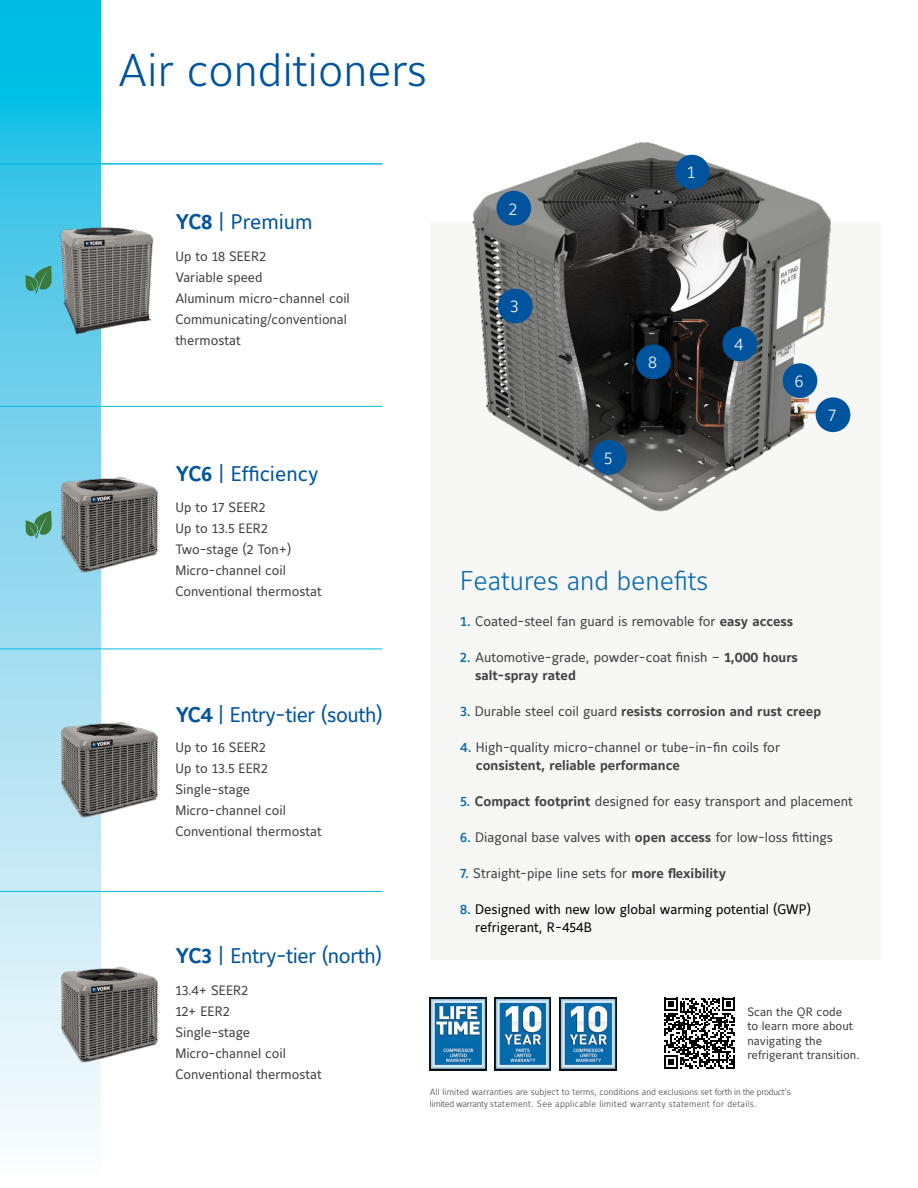
<style>
.page{position:relative;width:918px;height:1188px;background:#fff}
.page>*{position:absolute;margin:0;border:0;box-sizing:border-box;transform-origin:0 0}
.t1{font:300 45.6px "Maurea Jci Lf ML";color:#00549e}
.t2{font:300 27px "Maurea Jci Lf ML";color:#0669ab}
.t3{font:21px "Maurea Jci Lf ML";letter-spacing:-.02em;color:#00549e}
.t4{font:21px "Maurea Jci Lf ML";color:#00549e}
.t5{font:300 17.1px "Maurea Jci Lf ML";color:#fff}
.t6{font:13.65px/18px "Maurea Jci Lf ML";color:#414042}
.t7{font:13.65px/18px "Maurea Jci Lf ML";color:#000}
.t8{font:700 13.65px "Maurea Jci Lf ML";color:#414042}
.t9{font:13.5px/21px "Maurea Jci Lf ML";color:#414042}
.t10{font:12px/14.4px "Maurea Jci Lf ML";color:#414042}
.t11{font:300 9px/12px "Maurea Jci Lf ML";letter-spacing:.01em;color:#414042}
.s1{font-weight:700}
.s2{font-weight:500;color:#0669ab}
.s3{font-weight:400}
</style>
<div class="page">
<svg style="left:0;top:0;width:101px;height:1133px;background:#85d8ef"></svg>
<div style="left:430px;top:222px;width:450px;height:738px;background:#f7f8f6"></div>
<img style="left:430px;top:997px;width:56px;height:73px">
<img style="left:494px;top:997px;width:57px;height:73px">
<img style="left:560px;top:997px;width:56px;height:73px">
<svg style="left:664px;top:998px;width:71px;height:71px"></svg>
<img style="left:472px;top:142px;width:375px;height:370px">
<div style="left:816px;top:397px;width:34px;height:35px;background:#00549e;border-radius:50%"></div>
<div style="left:783px;top:363px;width:34px;height:35px;background:#00549e;border-radius:50%"></div>
<div style="left:722px;top:327px;width:35px;height:34px;background:#00549e;border-radius:50%"></div>
<div style="left:636px;top:344px;width:35px;height:35px;background:#00549e;border-radius:50%"></div>
<div style="left:592px;top:440px;width:34px;height:35px;background:#00549e;border-radius:50%"></div>
<div style="left:498px;top:289px;width:35px;height:34px;background:#00549e;border-radius:50%"></div>
<div style="left:496px;top:191px;width:35px;height:35px;background:#00549e;border-radius:50%"></div>
<div style="left:675px;top:155px;width:34px;height:34px;background:#00549e;border-radius:50%"></div>
<hr style="left:0;top:649px;width:382px;height:1px;background:#00bce4">
<hr style="left:0;top:163px;width:382px;height:2px;background:#00bce4">
<hr style="left:0;top:406px;width:382px;height:1px;background:#00bce4">
<hr style="left:0;top:891px;width:382px;height:1px;background:#00bce4">
<svg style="left:26px;top:266px;width:26px;height:28px"></svg>
<img style="left:59px;top:223px;width:94px;height:113px">
<svg style="left:26px;top:511px;width:26px;height:28px"></svg>
<img style="left:60px;top:476px;width:98px;height:98px">
<img style="left:60px;top:721px;width:98px;height:98px">
<img style="left:60px;top:966px;width:98px;height:98px">
<h1 class="t1" style="left:118px;top:42px;width:310px">Air conditioners</h1>
<h3 class="t4" style="left:175px;top:210px;width:139px"><span class="s1">YC8</span> | Premium</h3>
<p class="t9" style="left:175px;top:246px;width:176px">Up to 18 SEER2<br>Variable speed<br>Aluminum micro-channel coil<br>Communicating/conventional thermostat</p>
<h3 class="t4" style="left:175px;top:461px;width:144px"><span class="s1">YC6</span> | Efficiency</h3>
<p class="t9" style="left:175px;top:497px;width:148px">Up to 17 SEER2<br>Up to 13.5 EER2<br>Two-stage (2 Ton+)<br>Micro-channel coil<br>Conventional thermostat</p>
<h3 class="t3" style="left:175px;top:702px;width:209px"><span class="s1">YC4</span> | Entry-tier (south)</h3>
<p class="t9" style="left:175px;top:737px;width:148px">Up to 16 SEER2<br>Up to 13.5 EER2<br>Single-stage<br>Micro-channel coil<br>Conventional thermostat</p>
<p class="t5" style="left:509px;top:198px;width:10px">2</p>
<p class="t5" style="left:510px;top:296px;width:10px">3</p>
<p class="t5" style="left:687px;top:162px;width:9px">1</p>
<p class="t5" style="left:604px;top:447px;width:10px">5</p>
<p class="t5" style="left:648px;top:352px;width:10px">8</p>
<p class="t5" style="left:734px;top:334px;width:11px">4</p>
<p class="t5" style="left:795px;top:370px;width:10px">6</p>
<p class="t5" style="left:828px;top:405px;width:10px">7</p>
<h2 class="t2" style="left:460px;top:564px;width:250px">Features and benefits</h2>
<p class="t6" style="left:460px;top:612px;width:334px"><span class="s2">1.</span> Coated-steel fan guard is removable for <span class="s1">easy access</span></p>
<p class="t6" style="left:475px;top:648px;width:324px;text-indent:-15px"><span class="s2">2.</span> Automotive-grade, powder-coat finish – <span class="s1">1,000 hours salt-spray rated</span></p>
<p class="t8" style="left:460px;top:703px;width:362px"><span class="s2">3.</span> <span class="s3">Durable steel coil guard</span> resists corrosion and rust creep</p>
<p class="t6" style="left:476px;top:738px;width:306px;text-indent:-16px"><span class="s2">4.</span> High-quality micro-channel or tube-in-fin coils for <span class="s1">consistent, reliable performance</span></p>
<p class="t6" style="left:460px;top:792px;width:394px"><span class="s2">5.</span> <span class="s1">Compact footprint</span> designed for easy transport and placement</p>
<p class="t6" style="left:460px;top:828px;width:374px"><span class="s2">6.</span> Diagonal base valves with <span class="s1">open access</span> for low-loss fittings</p>
<p class="t6" style="left:460px;top:864px;width:267px"><span class="s2">7.</span> Straight-pipe line sets for <span class="s1">more flexibility</span></p>
<p class="t7" style="left:475px;top:900px;width:337px;text-indent:-15px"><span class="s2">8.</span> Designed with new low global warming potential (GWP) refrigerant, R-454B</p>
<h3 class="t3" style="left:175px;top:943px;width:208px"><span class="s1">YC3</span> | Entry-tier (north)</h3>
<p class="t9" style="left:175px;top:980px;width:148px">13.4+ SEER2<br>12+ EER2<br>Single-stage<br>Micro-channel coil<br>Conventional thermostat</p>
<p class="t10" style="left:747px;top:1005px;width:114px">Scan the QR code<br>to learn more about navigating the refrigerant transition.</p>
<p class="t11" style="left:430px;top:1086px;width:362px">All limited warranties are subject to terms, conditions and exclusions set forth in the product’s limited warranty statement. See applicable limited warranty statement for details.</p>
</div>
